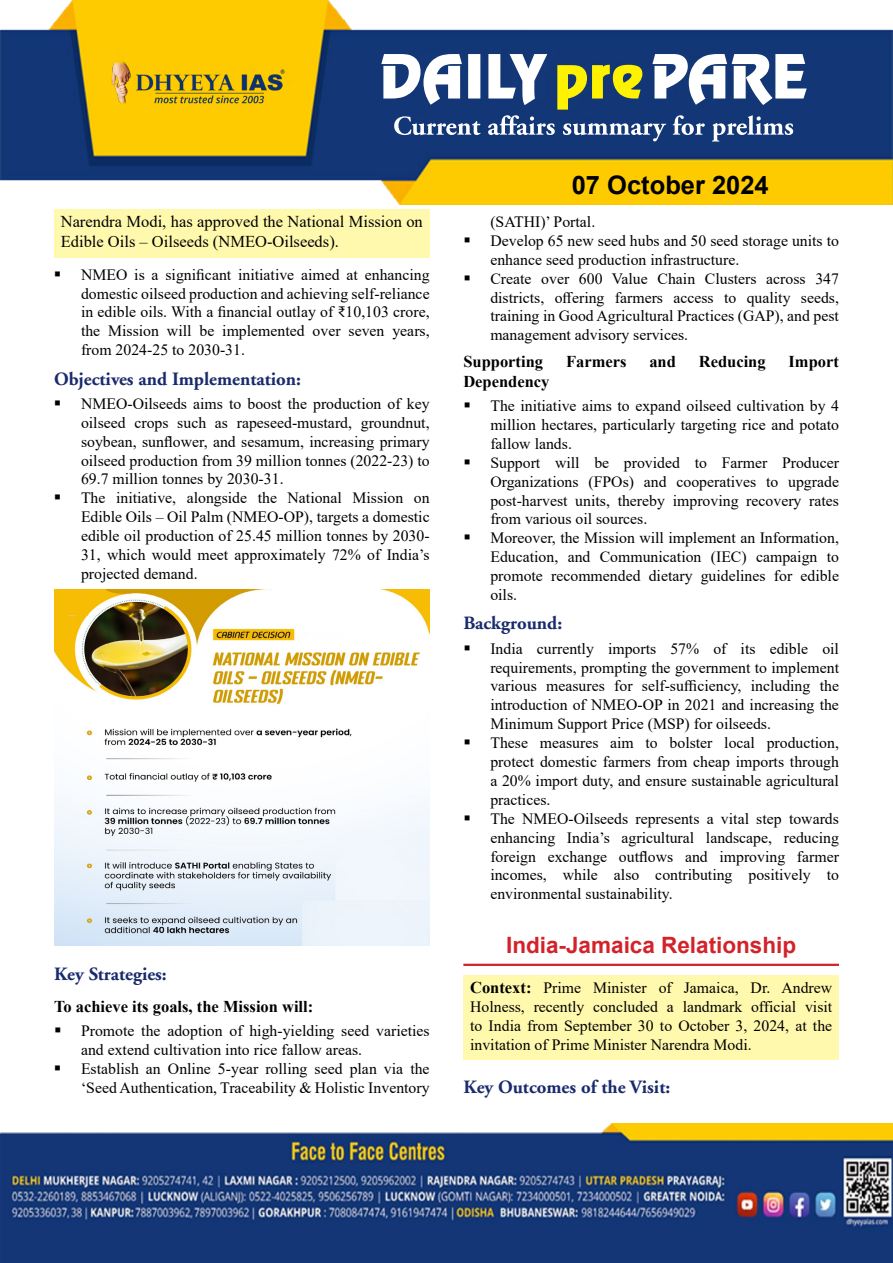
<style>
.page{position:relative;width:893px;height:1263px;background:#fff}
.page>*{position:absolute;margin:0;border:0;box-sizing:border-box;transform-origin:0 0}
.t1{font:700 25.5px "Arial";color:#000}
.t2{font:700 22.5px "Arial";color:#d2232a}
.t3{font:700 18.75px "Adobe Garamond";color:#192b6c}
.t4{font:16.5px/19.8px "Times New Roman";color:#000}
.t5{font:700 16.5px "Times New Roman";color:#000}
.t6{font:15.75px/18.9px "Times New Roman";color:#000}
.s1{font-weight:700;font-size:16.5px}
</style>
<div class="page">
<img style="left:0;top:0;width:893px;height:205px">
<img style="left:0;top:1124px;width:893px;height:139px">
<img style="left:102px;top:50px;width:195px;height:75px">
<svg style="left:381px;top:54px;width:426px;height:88px"></svg>
<div style="left:54px;top:209px;width:376px;height:49px;background:#fff9ae"></div>
<img style="left:54px;top:589px;width:376px;height:356px">
<hr style="left:463px;top:964px;width:376px;height:2px;background:#d2232a">
<div style="left:463px;top:975px;width:376px;height:85px;background:#fff9ae"></div>
<p class="t4" style="left:61px;top:211px;width:364px">Narendra Modi, has approved the National Mission on<br>Edible Oils – Oilseeds (NMEO-Oilseeds).</p>
<p class="t6" style="left:81px;top:264px;width:350px;text-align:justify">NMEO is a significant initiative aimed at enhancing domestic oilseed production and achieving self-reliance in edible oils. With a financial outlay of ₹10,103 crore, the Mission will be implemented over seven years, from 2024-25 to 2030-31.</p>
<p class="t3" style="left:54px;top:368px;width:249px">Objectives and Implementation:</p>
<p class="t6" style="left:81px;top:394px;width:350px">NMEO-Oilseeds aims to boost the production of key oilseed crops such as rapeseed-mustard, groundnut, soybean, sunflower, and sesamum, increasing primary oilseed production from 39 million tonnes (2022-23) to 69.7 million tonnes by 2030-31.<br>The initiative, alongside the National Mission on Edible Oils – Oil Palm (NMEO-OP), targets a domestic edible oil production of 25.45 million tonnes by 2030- 31, which would meet approximately 72% of India’s projected demand.</p>
<p class="t3" style="left:54px;top:964px;width:114px">Key Strategies:</p>
<p class="t5" style="left:54px;top:995px;width:261px">To achieve its goals, the Mission will:</p>
<p class="t6" style="left:81px;top:1021px;width:350px">Promote the adoption of high-yielding seed varieties and extend cultivation into rice fallow areas.<br>Establish an Online 5-year rolling seed plan via the ‘Seed Authentication, Traceability &amp; Holistic Inventory</p>
<h1 class="t1" style="left:572px;top:167px;width:199px">07 October 2024</h1>
<p class="t6" style="left:490px;top:212px;width:350px">(SATHI)’ Portal.<br>Develop 65 new seed hubs and 50 seed storage units to enhance seed production infrastructure.<br>Create over 600 Value Chain Clusters across 347 districts, offering farmers access to quality seeds, training in Good Agricultural Practices (GAP), and pest management advisory services.</p>
<p class="t5" style="left:463px;top:350px;width:81px">Supporting</p>
<p class="t5" style="left:566px;top:350px;width:62px">Farmers</p>
<p class="t5" style="left:649px;top:350px;width:28px">and</p>
<p class="t5" style="left:699px;top:350px;width:68px">Reducing</p>
<p class="t5" style="left:789px;top:350px;width:52px">Import</p>
<p class="t5" style="left:463px;top:370px;width:88px">Dependency</p>
<p class="t6" style="left:490px;top:396px;width:350px">The initiative aims to expand oilseed cultivation by 4 million hectares, particularly targeting rice and potato fallow lands.<br>Support will be provided to Farmer Producer Organizations (FPOs) and cooperatives to upgrade post-harvest units, thereby improving recovery rates from various oil sources.<br>Moreover, the Mission will implement an Information, Education, and Communication (IEC) campaign to promote recommended dietary guidelines for edible oils.</p>
<p class="t3" style="left:463px;top:613px;width:100px">Background:</p>
<p class="t6" style="left:490px;top:638px;width:350px">India currently imports 57% of its edible oil requirements, prompting the government to implement various measures for self-sufficiency, including the introduction of NMEO-OP in 2021 and increasing the Minimum Support Price (MSP) for oilseeds.<br>These measures aim to bolster local production, protect domestic farmers from cheap imports through a 20% import duty, and ensure sustainable agricultural practices.<br>The NMEO-Oilseeds represents a vital step towards enhancing India’s agricultural landscape, reducing foreign exchange outflows and improving farmer incomes, while also contributing positively to environmental sustainability.</p>
<h2 class="t2" style="left:506px;top:929px;width:292px">India-Jamaica Relationship</h2>
<p class="t6" style="left:470px;top:978px;width:364px;text-align:justify"><span class="s1">Context:</span> Prime Minister of Jamaica, Dr. Andrew Holness, recently concluded a landmark official visit to India from September 30 to October 3, 2024, at the invitation of Prime Minister Narendra Modi.</p>
<p class="t3" style="left:463px;top:1077px;width:208px">Key Outcomes of the Visit:</p>
</div>
